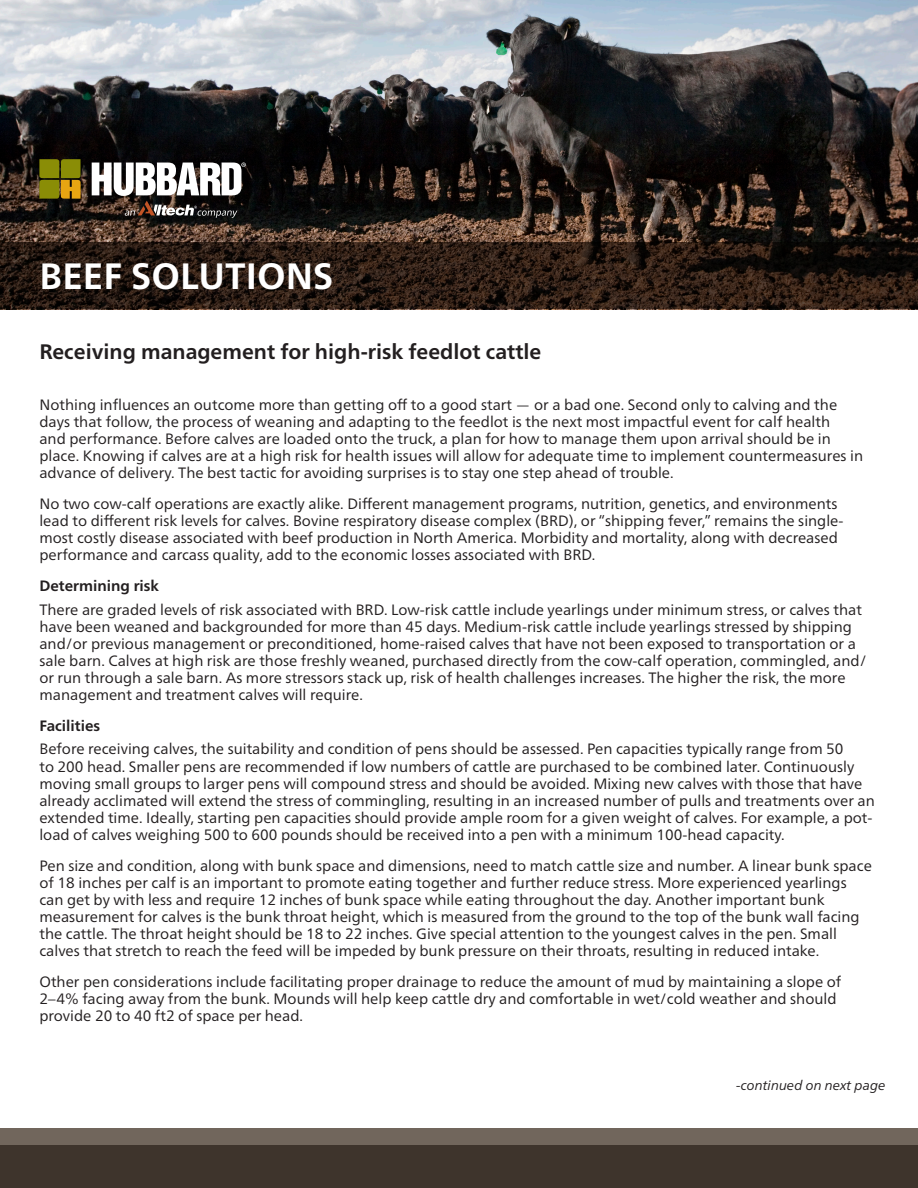
<style>
.page{position:relative;width:918px;height:1188px;background:#fff}
.page>*{position:absolute;margin:0;border:0;box-sizing:border-box;transform-origin:0 0}
.t1{font:700 36.6px "Frutiger Neue LTW1 G";color:#fff}
.t2{font:700 21px "Frutiger Neue LTW1 G";color:#231f20}
.t3{font:15px/17.1px "Frutiger Neue LTW1 G";color:#231f20}
.t4{font:700 15px "Frutiger Neue LTW1 G";color:#231f20}
.t5{font:italic 13.5px "Frutiger Neue LTW1 G";color:#231f20}
</style>
<div class="page">
<img style="left:0;top:0;width:918px;height:242px">
<svg style="left:0;top:242px;width:918px;height:67px;background:#281a12"></svg>
<div style="left:0;top:1129px;width:918px;height:59px;background:#71665c"></div>
<div style="left:0;top:1145px;width:918px;height:43px;background:#3e342c"></div>
<svg style="left:92px;top:163px;width:154px;height:55px"></svg>
<svg style="left:39px;top:159px;width:42px;height:40px;background:#8c8009"></svg>
<p class="t1" style="left:39px;top:250px;width:295px">BEEF SOLUTIONS</p>
<p class="t2" style="left:39px;top:337px;width:504px">Receiving management for high-risk feedlot cattle</p>
<p class="t3" style="left:39px;top:395px;width:825px">Nothing influences an outcome more than getting off to a good start — or a bad one. Second only to calving and the days that follow, the process of weaning and adapting to the feedlot is the next most impactful event for calf health<br>and performance. Before calves are loaded onto the truck, a plan for how to manage them upon arrival should be in place. Knowing if calves are at a high risk for health issues will allow for adequate time to implement countermeasures in advance of delivery. The best tactic for avoiding surprises is to stay one step ahead of trouble.</p>
<p class="t3" style="left:39px;top:494px;width:806px">No two cow-calf operations are exactly alike. Different management programs, nutrition, genetics, and environments lead to different risk levels for calves. Bovine respiratory disease complex (BRD), or “shipping fever,” remains the single&shy;most costly disease associated with beef production in North America. Morbidity and mortality, along with decreased performance and carcass quality, add to the economic losses associated with BRD.</p>
<p class="t4" style="left:39px;top:575px;width:121px">Determining risk</p>
<p class="t3" style="left:39px;top:600px;width:829px">There are graded levels of risk associated with BRD. Low-risk cattle include yearlings under minimum stress, or calves that have been weaned and backgrounded for more than 45 days. Medium-risk cattle include yearlings stressed by shipping and/or previous management or preconditioned, home-raised calves that have not been exposed to transportation or a sale barn. Calves at high risk are those freshly weaned, purchased directly from the cow-calf operation, commingled, and/ or run through a sale barn. As more stressors stack up, risk of health challenges increases. The higher the risk, the more management and treatment calves will require.</p>
<p class="t4" style="left:39px;top:715px;width:62px">Facilities</p>
<p class="t3" style="left:39px;top:740px;width:837px">Before receiving calves, the suitability and condition of pens should be assessed. Pen capacities typically range from 50<br>to 200 head. Smaller pens are recommended if low numbers of cattle are purchased to be combined later. Continuously moving small groups to larger pens will compound stress and should be avoided. Mixing new calves with those that have already acclimated will extend the stress of commingling, resulting in an increased number of pulls and treatments over an extended time. Ideally, starting pen capacities should provide ample room for a given weight of calves. For example, a pot&shy;load of calves weighing 500 to 600 pounds should be received into a pen with a minimum 100-head capacity.</p>
<p class="t3" style="left:39px;top:856px;width:834px">Pen size and condition, along with bunk space and dimensions, need to match cattle size and number. A linear bunk space of 18 inches per calf is an important to promote eating together and further reduce stress. More experienced yearlings can get by with less and require 12 inches of bunk space while eating throughout the day. Another important bunk measurement for calves is the bunk throat height, which is measured from the ground to the top of the bunk wall facing the cattle. The throat height should be 18 to 22 inches. Give special attention to the youngest calves in the pen. Small calves that stretch to reach the feed will be impeded by bunk pressure on their throats, resulting in reduced intake.</p>
<p class="t3" style="left:39px;top:972px;width:803px">Other pen considerations include facilitating proper drainage to reduce the amount of mud by maintaining a slope of<br>2–4% facing away from the bunk. Mounds will help keep cattle dry and comfortable in wet/cold weather and should provide 20 to 40 ft2 of space per head.</p>
<p class="t5" style="left:736px;top:1076px;width:151px">-continued on next page</p>
</div>
